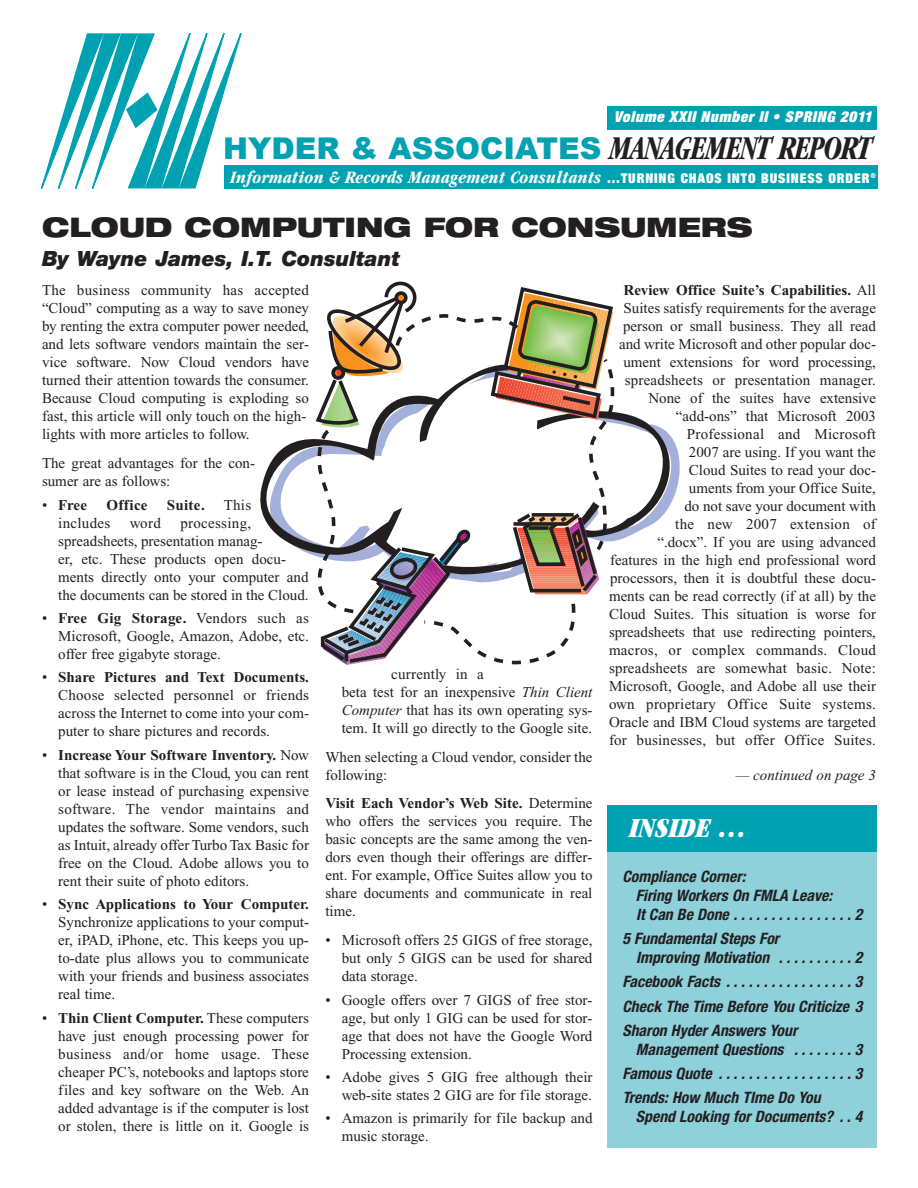
<style>
.page{position:relative;width:918px;height:1188px;background:#fff}
.page>*{position:absolute;margin:0;border:0;box-sizing:border-box;transform-origin:0 0}
.t1{font:900 30px "Arial";color:#00a2b2}
.t2{font:italic ultra-condensed 28.5px "Garamond";color:#fff}
.t3{font:900 expanded 27px "Helvetica Neue";color:#231f20}
.t4{font:italic 900 21px "Helvetica Neue";color:#231f20}
.t5{font:italic 700 condensed 18px "Garamond";letter-spacing:.01em;color:#fff}
.t6{font:italic 700 condensed 15.75px/24.3px "Helvetica Neue";color:#231f20}
.t7{font:15px/18px "Times New Roman";color:#231f20;text-align:justify}
.t8{font:italic 900 expanded 15px "Helvetica Neue";color:#fff}
.t9{font:700 15px "Times New Roman";letter-spacing:.02em;color:#231f20}
.t10{font:italic 15px "Times New Roman";color:#231f20}
.t11{font:15px "Times New Roman";letter-spacing:.02em;color:#231f20}
.s1{font-family:"Garamond";font-weight:700;font-style:italic;font-stretch:condensed;font-size:34.5px;color:#231f20}
.s2{font-family:"Helvetica Neue";font-weight:900;font-style:normal;font-stretch:expanded;font-size:13.5px}
.s3{font-weight:400}
.s4{font-weight:700}
.s5{font-style:italic}
</style>
<div class="page">
<div style="left:608px;top:847px;width:270px;height:300px;background:#8fd1db"></div>
<div style="left:608px;top:805px;width:270px;height:46px;background:#00a2b2"></div>
<div style="left:224px;top:166px;width:654px;height:23px;background:#00a2b2"></div>
<div style="left:608px;top:106px;width:270px;height:23px;background:#00a2b2"></div>
<svg style="left:41px;top:33px;width:210px;height:156px"></svg>
<svg style="left:260px;top:281px;width:420px;height:384px"></svg>
<p class="t8" style="left:614px;top:112px;width:262px">Volume XXII Number II • SPRING 2011</p>
<h1 class="t1" style="left:223px;top:126px;width:650px">HYDER &amp; ASSOCIATES <span class="s1">MANAGEMENT REPORT</span></h1>
<p class="t5" style="left:230px;top:170px;width:647px">Information &amp; Records Management Consultants <span class="s2">…TURNING CHAOS INTO BUSINESS ORDER</span> <sup>®</sup></p>
<h3 class="t3" style="left:42px;top:217px;width:712px">CLOUD COMPUTING FOR CONSUMERS</h3>
<h3 class="t4" style="left:42px;top:251px;width:359px">By Wayne James, I.T. Consultant</h3>
<p class="t7" style="left:42px;top:283px;width:269px;text-align:left">The business community has accepted “Cloud” computing as a way to save money by renting the extra computer power needed, and lets software vendors maintain the ser&shy;vice software. Now Cloud vendors have turned their attention towards the consumer.<br>Because Cloud computing is exploding so fast, this article will only touch on the high&shy;lights with more articles to follow.</p>
<p class="t7" style="left:42px;top:456px;width:215px">The great advantages for the con&shy;sumer are as follows:</p>
<p class="t9" style="left:42px;top:499px;width:47px"><span class="s3">•</span> Free</p>
<p class="t9" style="left:106px;top:499px;width:43px">Office</p>
<p class="t9" style="left:167px;top:499px;width:40px">Suite.</p>
<p class="t7" style="left:224px;top:497px;width:29px">This</p>
<p class="t11" style="left:58px;top:517px;width:54px">includes</p>
<p class="t7" style="left:130px;top:515px;width:33px">word</p>
<p class="t7" style="left:58px;top:515px;width:252px;text-align:left;text-indent:122px">processing, spreadsheets, presentation manag-<br>er, etc. These products open docu&shy;ments directly onto your computer and the documents can be stored in the Cloud.</p>
<p class="t7" style="left:58px;top:610px;width:252px;text-indent:-16px">• <span class="s4">Free Gig Storage.</span> Vendors such as Microsoft, Google, Amazon, Adobe, etc. offer free gigabyte storage.</p>
<p class="t7" style="left:58px;top:670px;width:252px;text-indent:-16px">• <span class="s4">Share Pictures and Text Documents.<br></span>Choose selected personnel or friends across the Internet to come into your com&shy;puter to share pictures and records.</p>
<p class="t7" style="left:58px;top:747px;width:252px;text-indent:-16px">• <span class="s4">Increase Your Software Inventory.</span> Now that software is in the Cloud, you can rent or lease instead of purchasing expensive software. The vendor maintains and updates the software. Some vendors, such as Intuit, already offer Turbo Tax Basic for free on the Cloud. Adobe allows you to rent their suite of photo editors.</p>
<p class="t7" style="left:58px;top:897px;width:252px;text-indent:-16px">• <span class="s4">Sync Applications to Your Computer.<br></span>Synchronize applications to your comput&shy;er, iPAD, iPhone, etc. This keeps you up&shy;to-date plus allows you to communicate with your friends and business associates real time.</p>
<p class="t7" style="left:58px;top:1010px;width:252px;text-indent:-16px">• <span class="s4">Thin Client Computer.</span> These computers have just enough processing power for business and/or home usage. These cheaper PC’s, notebooks and laptops store files and key software on the Web. An added advantage is if the computer is lost or stolen, there is little on it. Google is</p>
<p class="t7" style="left:342px;top:666px;width:252px;text-align:left;text-indent:50px">currently in a<br>beta test for an inexpensive <span class="s5">Thin Client Computer</span> that has its own operating sys&shy;tem. It will go directly to the Google site.</p>
<p class="t7" style="left:325px;top:749px;width:268px">When selecting a Cloud vendor, consider the following:</p>
<p class="t7" style="left:325px;top:796px;width:269px"><span class="s4">Visit Each Vendor’s Web Site.</span> Determine who offers the services you require. The basic concepts are the same among the ven&shy;dors even though their offerings are differ&shy;ent. For example, Office Suites allow you to share documents and communicate in real time.</p>
<p class="t7" style="left:342px;top:933px;width:252px;text-indent:-16px">• Microsoft offers 25 GIGS of free storage, but only 5 GIGS can be used for shared data storage.</p>
<p class="t7" style="left:342px;top:992px;width:252px;text-indent:-16px">• Google offers over 7 GIGS of free stor&shy;age, but only 1 GIG can be used for stor&shy;age that does not have the Google Word Processing extension.</p>
<p class="t7" style="left:325px;top:1069px;width:268px;text-align:right">• Adobe gives 5 GIG free although their web-site states 2 GIG are for file storage.</p>
<p class="t7" style="left:342px;top:1111px;width:252px;text-indent:-16px">• Amazon is primarily for file backup and music storage.</p>
<p class="t7" style="left:609px;top:283px;width:269px;text-align:right"><span class="s4">Review Office Suite’s Capabilities.</span> All Suites satisfy requirements for the average person or small business. They all read and write Microsoft and other popular doc&shy;ument extensions for word processing, spreadsheets or presentation manager.<br>None of the suites have extensive “add-ons” that Microsoft 2003<br>Professional and Microsoft<br>2007 are using. If you want the<br>Cloud Suites to read your doc-<br>uments from your Office Suite,<br>do not save your document with<br>the new 2007 extension of<br>“.docx”. If you are using advanced features in the high end professional word processors, then it is doubtful these docu&shy;ments can be read correctly (if at all) by the Cloud Suites. This situation is worse for spreadsheets that use redirecting pointers, macros, or complex commands. Cloud spreadsheets are somewhat basic. Note:<br>Microsoft, Google, and Adobe all use their own proprietary Office Suite systems.<br>Oracle and IBM Cloud systems are targeted for businesses, but offer Office Suites.</p>
<p class="t10" style="left:736px;top:770px;width:142px">— continued on page 3</p>
<h2 class="t2" style="left:630px;top:817px;width:119px">INSIDE …</h2>
<p class="t6" style="left:636px;top:868px;width:231px;line-height:18.9px;text-indent:-13px">Compliance Corner:<br>Firing Workers On FMLA Leave:<br>It Can Be Done ................ 2</p>
<p class="t6" style="left:636px;top:930px;width:231px;line-height:18.9px;text-indent:-13px">5 Fundamental Steps For<br>Improving Motivation .......... 2</p>
<p class="t6" style="left:622px;top:971px;width:244px;text-align:justify">Facebook Facts ................. 3<br>Check The Time Before You Criticize 3<br>Sharon Hyder Answers Your</p>
<p class="t6" style="left:622px;top:1038px;width:245px;text-align:justify;text-indent:14px">Management Questions ........ 3<br>Famous Quote .................. 3<br>Trends: How Much TIme Do You</p>
<p class="t6" style="left:636px;top:1106px;width:231px">Spend Looking for Documents? .. 4</p>
</div>
